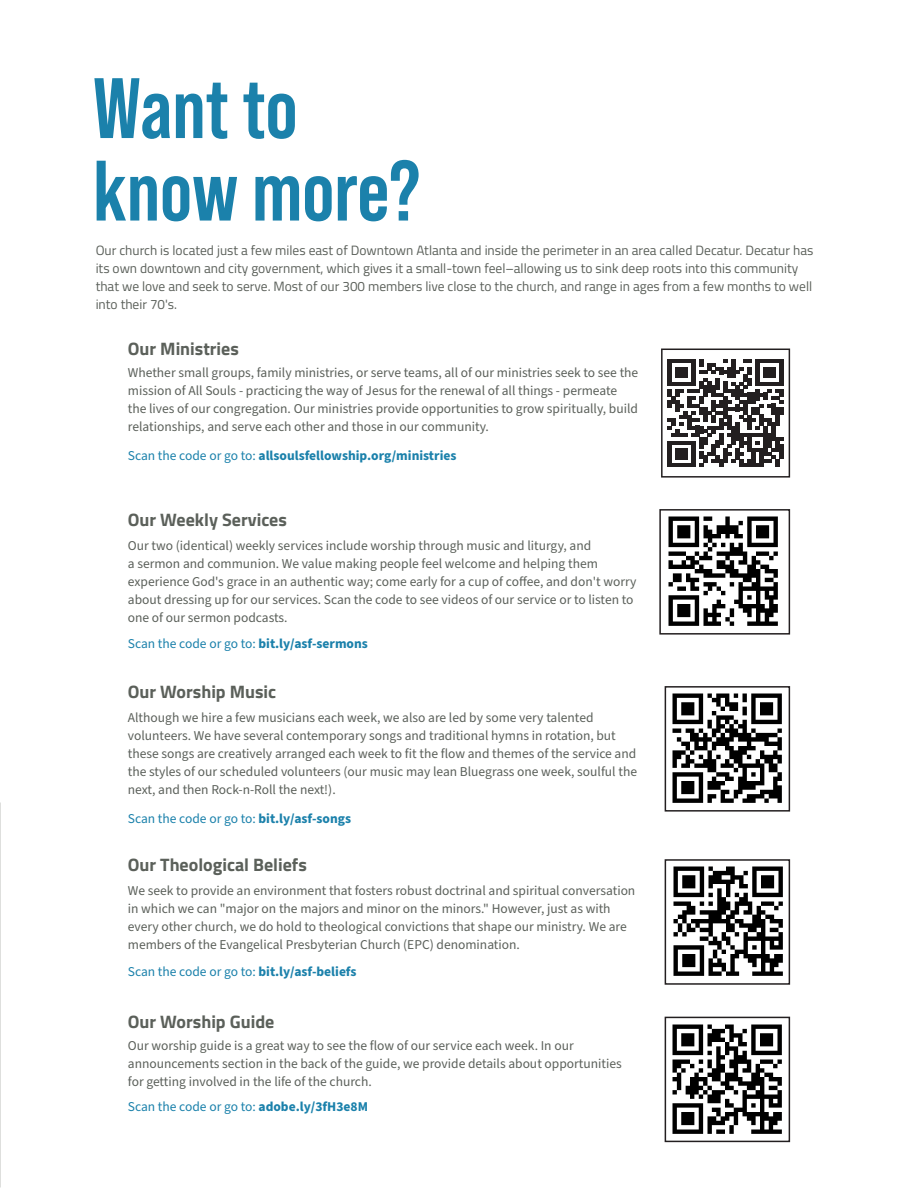
<style>
.page{position:relative;width:918px;height:1188px;background:#fff}
.page>*{position:absolute;margin:0;border:0;box-sizing:border-box;transform-origin:0 0}
._57_Content_gray_Beb{font:700 85.5px/82.5px "Bebas Neue Pro";color:#1b81ab}
._12_Content_gray_Tit{font:700 18px "Titillium Web";color:#5b605a}
._8_12_Content_gray_S{font:13.5px/18px "Source Sans Pro";color:#5b605a}
._11_Content_gray_Tit{font:13.5px/18px "Titillium Web";color:#5b605a}
._6_Content_gray_Sour{font:13.5px "Source Sans Pro";color:#1b81ab}
._6_Content_gray_Sour-2{font:700 13.5px "Source Sans Pro";color:#1b81ab}
.s1{font-weight:400}
.s2{font-weight:700}
</style>
<div class="page">
<img style="left:672px;top:1024px;width:110px;height:110px">
<div style="left:665px;top:1017px;width:125px;height:125px;border:2px solid #231f20"></div>
<img style="left:672px;top:693px;width:110px;height:110px">
<div style="left:665px;top:686px;width:125px;height:126px;border:2px solid #231f20"></div>
<img style="left:668px;top:516px;width:110px;height:110px">
<div style="left:659px;top:509px;width:131px;height:126px;border:2px solid #231f20"></div>
<img style="left:673px;top:866px;width:110px;height:110px">
<div style="left:665px;top:859px;width:125px;height:126px;border:2px solid #231f20"></div>
<svg style="left:667px;top:360px;width:117px;height:107px"></svg>
<hr style="left:780px;top:444px;width:4px;height:15px;background:#231f20">
<div style="left:661px;top:349px;width:129px;height:129px;border:2px solid #231f20"></div>
<p class="_57_Content_gray_Beb" style="left:93px;top:66px;width:329px">Want to know more?</p>
<p class="_11_Content_gray_Tit" style="left:96px;top:241px;width:719px">Our church is located just a few miles east of Downtown Atlanta and inside the perimeter in an area called Decatur. Decatur has its own downtown and city government, which gives it a small-town feel–allowing us to sink deep roots into this community that we love and seek to serve. Most of our 300 members live close to the church, and range in ages from a few months to well into their 70's.</p>
<p class="_12_Content_gray_Tit" style="left:128px;top:335px;width:113px">Our Ministries</p>
<p class="_8_12_Content_gray_S" style="left:128px;top:364px;width:512px">Whether small groups, family ministries, or serve teams, all of our ministries seek to see the mission of All Souls - practicing the way of Jesus for the renewal of all things - permeate the lives of our congregation. Our ministries provide opportunities to grow spiritually, build relationships, and serve each other and those in our community.</p>
<p class="_6_Content_gray_Sour-2" style="left:128px;top:447px;width:330px"><span class="s1">Scan the code or go to:</span> allsoulsfellowship.org/ministries</p>
<p class="_12_Content_gray_Tit" style="left:128px;top:506px;width:161px">Our Weekly Services</p>
<p class="_8_12_Content_gray_S" style="left:128px;top:537px;width:510px">Our two (identical) weekly services include worship through music and liturgy, and<br>a sermon and communion. We value making people feel welcome and helping them experience God's grace in an authentic way; come early for a cup of coffee, and don't worry about dressing up for our services. Scan the code to see videos of our service or to listen to one of our sermon podcasts.</p>
<p class="_6_Content_gray_Sour" style="left:128px;top:635px;width:242px">Scan the code or go to: <span class="s2">bit.ly/asf-sermons</span></p>
<p class="_12_Content_gray_Tit" style="left:128px;top:678px;width:150px">Our Worship Music</p>
<p class="_8_12_Content_gray_S" style="left:128px;top:709px;width:511px">Although we hire a few musicians each week, we also are led by some very talented volunteers. We have several contemporary songs and traditional hymns in rotation, but these songs are creatively arranged each week to fit the flow and themes of the service and the styles of our scheduled volunteers (our music may lean Bluegrass one week, soulful the next, and then Rock-n-Roll the next!).</p>
<p class="_6_Content_gray_Sour" style="left:128px;top:809px;width:225px">Scan the code or go to: <span class="s2">bit.ly/asf-songs</span></p>
<p class="_12_Content_gray_Tit" style="left:128px;top:851px;width:181px">Our Theological Beliefs</p>
<p class="_8_12_Content_gray_S" style="left:128px;top:882px;width:509px">We seek to provide an environment that fosters robust doctrinal and spiritual conversation in which we can "major on the majors and minor on the minors." However, just as with every other church, we do hold to theological convictions that shape our ministry. We are members of the Evangelical Presbyterian Church (EPC) denomination.</p>
<p class="_6_Content_gray_Sour" style="left:128px;top:963px;width:230px">Scan the code or go to: <span class="s2">bit.ly/asf-beliefs</span></p>
<p class="_12_Content_gray_Tit" style="left:128px;top:1008px;width:148px">Our Worship Guide</p>
<p class="_8_12_Content_gray_S" style="left:128px;top:1037px;width:495px">Our worship guide is a great way to see the flow of our service each week. In our announcements section in the back of the guide, we provide details about opportunities for getting involved in the life of the church.</p>
<p class="_6_Content_gray_Sour" style="left:128px;top:1098px;width:242px">Scan the code or go to: <span class="s2">adobe.ly/3fH3e8M</span></p>
</div>
